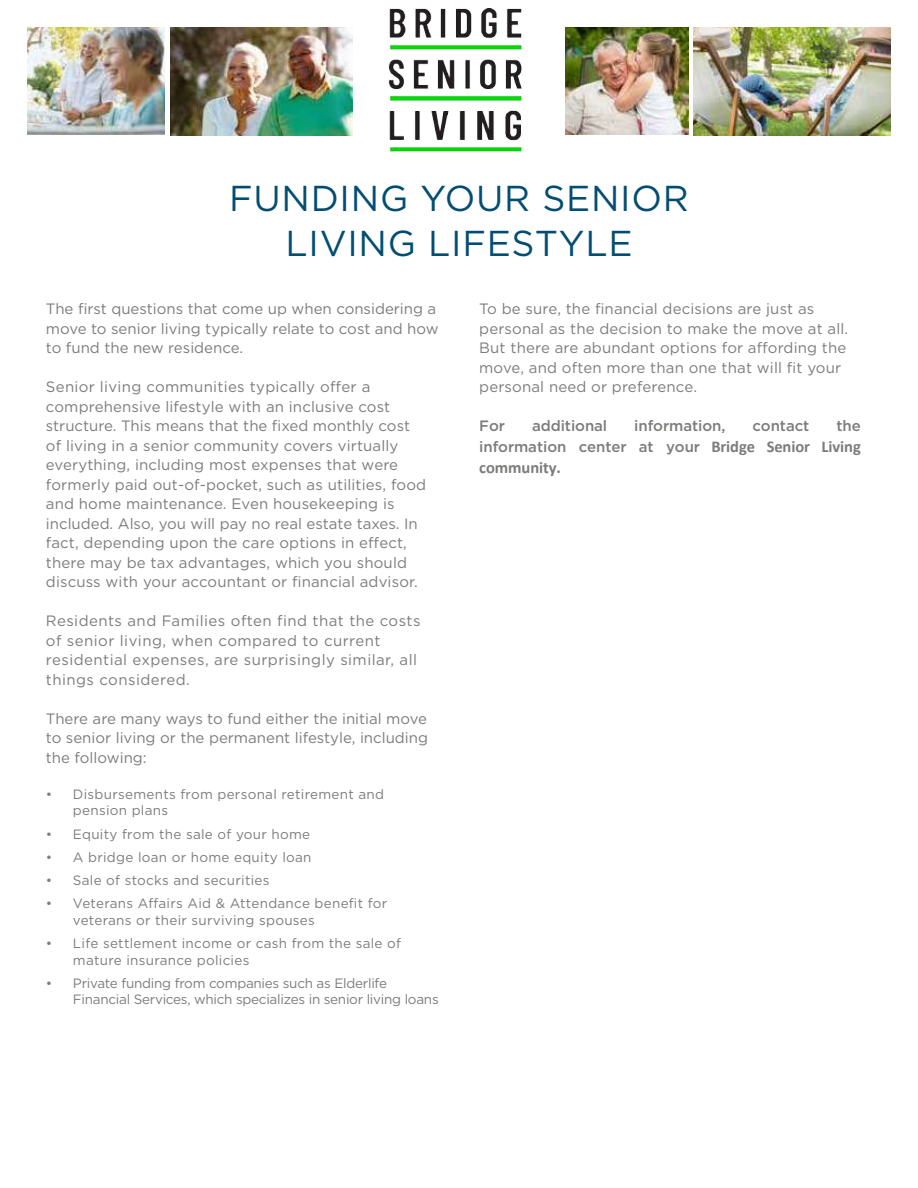
<style>
.page{position:relative;width:918px;height:1188px;background:#fff}
.page>*{position:absolute;margin:0;border:0;box-sizing:border-box;transform-origin:0 0}
.t1{font:36px/45px "Gotham";letter-spacing:.02em;color:#024d71;text-align:center}
.t2{font:700 16.5px "Calibri";letter-spacing:-.005em;color:#7d7c7b}
.t3{font:15px/19.5px "Gotham";letter-spacing:.01em;color:#7d7c7b}
.t4{font:15px/19.5px "Gotham";letter-spacing:.03em;color:#7d7c7b}
.t5{font:500 15px/20.2px "Gotham";letter-spacing:-.005em;color:#7d7c7b;text-align:right}
.t6{font:13.5px/16.5px "Gotham";letter-spacing:.02em;color:#7d7c7b}
.t7{font:13.5px/16.5px "Gotham";letter-spacing:-.02em;color:#7d7c7b}
.s1{font-family:"Calibri";font-weight:700;font-size:16.5px}
</style>
<div class="page">
<img style="left:27px;top:27px;width:138px;height:108px">
<img style="left:694px;top:27px;width:197px;height:108px">
<img style="left:565px;top:27px;width:123px;height:107px">
<img style="left:171px;top:27px;width:182px;height:108px">
<img style="left:389px;top:9px;width:133px;height:143px">
<h1 class="t1" style="left:229px;top:175px;width:461px">FUNDING YOUR SENIOR<br>LIVING LIFESTYLE</h1>
<p class="t3" style="left:46px;top:299px;width:394px">The first questions that come up when considering a move to senior living typically relate to cost and how to fund the new residence.</p>
<p class="t3" style="left:46px;top:377px;width:382px">Senior living communities typically offer a comprehensive lifestyle with an inclusive cost structure. This means that the fixed monthly cost of living in a senior community covers virtually everything, including most expenses that were formerly paid out-of-pocket, such as utilities, food and home maintenance. Even housekeeping is included. Also, you will pay no real estate taxes. In fact, depending upon the care options in effect, there may be tax advantages, which you should discuss with your accountant or financial advisor.</p>
<p class="t4" style="left:46px;top:611px;width:376px">Residents and Families often find that the costs of senior living, when compared to current residential expenses, are surprisingly similar, all things considered.</p>
<p class="t3" style="left:46px;top:708px;width:384px;text-align:justify">There are many ways to fund either the initial move to senior living or the permanent lifestyle, including the following:</p>
<p class="t6" style="left:73px;top:786px;width:313px;text-indent:-27px">• Disbursements from personal retirement and pension plans</p>
<p class="t6" style="left:46px;top:825px;width:266px">• Equity from the sale of your home</p>
<p class="t6" style="left:46px;top:849px;width:267px">• A bridge loan or home equity loan</p>
<p class="t6" style="left:46px;top:872px;width:225px">• Sale of stocks and securities</p>
<p class="t6" style="left:73px;top:895px;width:316px;text-indent:-27px">• Veterans Affairs Aid &amp; Attendance benefit for veterans or their surviving spouses</p>
<p class="t6" style="left:73px;top:935px;width:330px;text-indent:-27px">• Life settlement income or cash from the sale of mature insurance policies</p>
<p class="t7" style="left:73px;top:975px;width:367px;text-indent:-27px">• Private funding from companies such as Elderlife<br>Financial Services, which specializes in senior living loans</p>
<p class="t3" style="left:479px;top:299px;width:371px">To be sure, the financial decisions are just as personal as the decision to make the move at all.<br>But there are abundant options for affording the move, and often more than one that will fit your personal need or preference.</p>
<p class="t5" style="left:479px;top:416px;width:27px">For</p>
<p class="t5" style="left:532px;top:416px;width:77px">additional</p>
<p class="t5" style="left:634px;top:416px;width:93px">information,</p>
<p class="t5" style="left:752px;top:416px;width:58px">contact</p>
<p class="t5" style="left:479px;top:416px;width:383px">the<br>information center at your <span class="s1">Bridge Senior Living</span></p>
<p class="t2" style="left:479px;top:456px;width:83px">community.</p>
</div>
